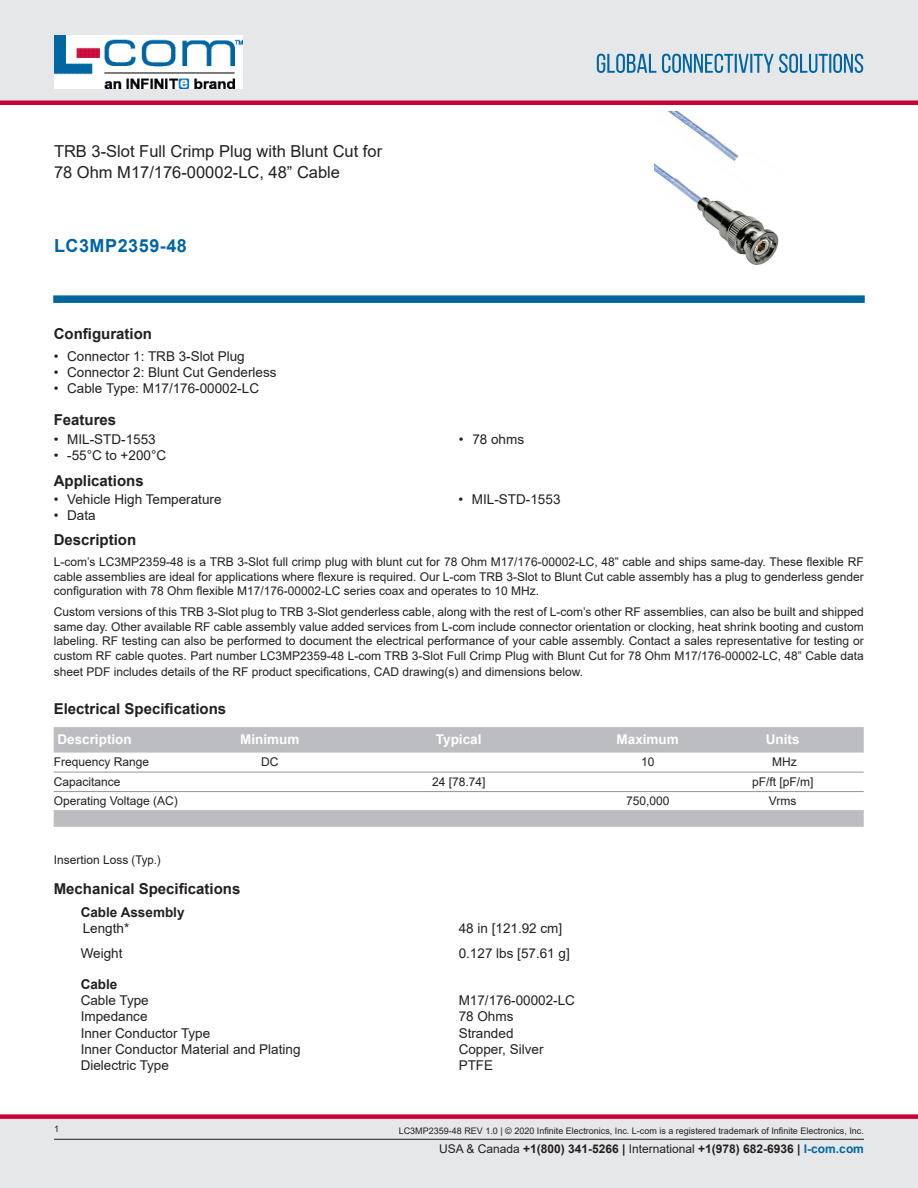
<style>
.page{position:relative;width:918px;height:1188px;background:#fff}
.page>*{position:absolute;margin:0;border:0;box-sizing:border-box;transform-origin:0 0}
.PN{font:700 18px "Arial";letter-spacing:.03em;color:#0065a4}
.Web_Description_Para{font:16.5px/21px "Arial";color:#231f20}
.Head1{font:700 15px "Arial";color:#231f20}
.Specs_Para{font:13.5px "Arial";color:#231f20}
.LCOM_Table_Header_Lo{font:700 13.5px "Arial";color:#fff}
.Head3{font:700 13.5px "Arial";color:#231f20}
.MarketingDescription{font:12px/14.4px "Arial";color:#231f20;text-align:justify}
.LCOM_Table_Body_Low{font:12px "Arial";color:#231f20}
.t1{font:700 12px "Arial";color:#231f20}
.Table_Body_Frequency{font:12px "Arial";color:#231f20}
.t2{font:9px "Arial";color:#231f20}
.s1{font-weight:400}
.s2{color:#0065a4}
</style>
<div class="page">
<svg style="left:53px;top:295px;width:812px;height:8px;background:#0f6ea3"></svg>
<img style="left:655px;top:111px;width:124px;height:154px">
<div style="left:54px;top:727px;width:810px;height:26px;background:#bcbdc0"></div>
<hr style="left:54px;top:772px;width:810px;height:1px;background:#939598">
<hr style="left:54px;top:791px;width:810px;height:1px;background:#939598">
<div style="left:54px;top:810px;width:810px;height:17px;background:#bcbdc0"></div>
<div style="left:0;top:1119px;width:918px;height:69px;background:#e6e7e9"></div>
<div style="left:0;top:1114px;width:918px;height:5px;background:#c03"></div>
<div style="left:0;top:0;width:918px;height:102px;background:#e6e7e9"></div>
<div style="left:0;top:100px;width:918px;height:5px;background:#c03"></div>
<hr style="left:54px;top:1139px;width:810px;height:1px;background:#231f20">
<svg style="left:597px;top:54px;width:266px;height:19px"></svg>
<h1 class="Web_Description_Para" style="left:54px;top:141px;width:330px">TRB 3-Slot Full Crimp Plug with Blunt Cut for<br>78 Ohm M17/176-00002-LC, 48” Cable</h1>
<p class="PN" style="left:54px;top:233px;width:134px">LC3MP2359-48</p>
<p class="Head1" style="left:54px;top:323px;width:100px">Configuration</p>
<p class="Specs_Para" style="left:54px;top:347px;width:193px">• Connector 1: TRB 3-Slot Plug</p>
<p class="Specs_Para" style="left:54px;top:363px;width:224px">• Connector 2: Blunt Cut Genderless</p>
<p class="Specs_Para" style="left:54px;top:379px;width:207px">• Cable Type: M17/176-00002-LC</p>
<p class="Head1" style="left:54px;top:410px;width:64px">Features</p>
<p class="Specs_Para" style="left:54px;top:430px;width:104px">• MIL-STD-1553</p>
<p class="Specs_Para" style="left:54px;top:446px;width:114px">• -55°C to +200°C</p>
<p class="Head1" style="left:54px;top:470px;width:92px">Applications</p>
<p class="Specs_Para" style="left:54px;top:490px;width:169px">• Vehicle High Temperature</p>
<p class="Specs_Para" style="left:54px;top:506px;width:44px">• Data</p>
<p class="Specs_Para" style="left:459px;top:430px;width:67px">• 78 ohms</p>
<p class="Specs_Para" style="left:458px;top:490px;width:104px">• MIL-STD-1553</p>
<p class="Head1" style="left:54px;top:529px;width:84px">Description</p>
<p class="MarketingDescription" style="left:54px;top:555px;width:811px">L-com’s LC3MP2359-48 is a TRB 3-Slot full crimp plug with blunt cut for 78 Ohm M17/176-00002-LC, 48” cable and ships same-day. These flexible RF cable assemblies are ideal for applications where flexure is required. Our L-com TRB 3-Slot to Blunt Cut cable assembly has a plug to genderless gender configuration with 78 Ohm flexible M17/176-00002-LC series coax and operates to 10 MHz.</p>
<p class="MarketingDescription" style="left:54px;top:605px;width:812px">Custom versions of this TRB 3-Slot plug to TRB 3-Slot genderless cable, along with the rest of L-com’s other RF assemblies, can also be built and shipped same day. Other available RF cable assembly value added services from L-com include connector orientation or clocking, heat shrink booting and custom labeling. RF testing can also be performed to document the electrical performance of your cable assembly. Contact a sales representative for testing or custom RF cable quotes. Part number LC3MP2359-48 L-com TRB 3-Slot Full Crimp Plug with Blunt Cut for 78 Ohm M17/176-00002-LC, 48” Cable data</p>
<p class="MarketingDescription" style="left:54px;top:664px;width:531px">sheet PDF includes details of the RF product specifications, CAD drawing(s) and dimensions below.</p>
<p class="Head1" style="left:54px;top:698px;width:174px">Electrical Specifications</p>
<p class="LCOM_Table_Header_Lo" style="left:57px;top:730px;width:76px">Description</p>
<p class="LCOM_Table_Header_Lo" style="left:240px;top:730px;width:61px">Minimum</p>
<p class="LCOM_Table_Header_Lo" style="left:436px;top:730px;width:47px">Typical</p>
<p class="LCOM_Table_Header_Lo" style="left:617px;top:730px;width:64px">Maximum</p>
<p class="LCOM_Table_Header_Lo" style="left:766px;top:730px;width:35px">Units</p>
<p class="LCOM_Table_Body_Low" style="left:54px;top:754px;width:97px">Frequency Range</p>
<p class="LCOM_Table_Body_Low" style="left:261px;top:754px;width:19px">DC</p>
<p class="LCOM_Table_Body_Low" style="left:641px;top:754px;width:15px">10</p>
<p class="LCOM_Table_Body_Low" style="left:772px;top:754px;width:26px">MHz</p>
<p class="LCOM_Table_Body_Low" style="left:54px;top:773px;width:68px">Capacitance</p>
<p class="LCOM_Table_Body_Low" style="left:432px;top:773px;width:55px">24 [78.74]</p>
<p class="LCOM_Table_Body_Low" style="left:752px;top:773px;width:63px">pF/ft [pF/m]</p>
<p class="LCOM_Table_Body_Low" style="left:54px;top:793px;width:126px">Operating Voltage (AC)</p>
<p class="LCOM_Table_Body_Low" style="left:626px;top:793px;width:45px">750,000</p>
<p class="LCOM_Table_Body_Low" style="left:769px;top:793px;width:29px">Vrms</p>
<p class="Table_Body_Frequency" style="left:54px;top:852px;width:109px">Insertion Loss (Typ.)</p>
<p class="Head1" style="left:54px;top:878px;width:188px">Mechanical Specifications</p>
<p class="Head3" style="left:81px;top:903px;width:105px">Cable Assembly</p>
<p class="Specs_Para" style="left:83px;top:919px;width:48px">Length*</p>
<p class="Specs_Para" style="left:459px;top:919px;width:105px">48 in [121.92 cm]</p>
<p class="Specs_Para" style="left:81px;top:944px;width:43px">Weight</p>
<p class="Specs_Para" style="left:459px;top:944px;width:113px">0.127 lbs [57.61 g]</p>
<p class="Head3" style="left:81px;top:975px;width:38px">Cable</p>
<p class="Specs_Para" style="left:81px;top:991px;width:70px">Cable Type</p>
<p class="Specs_Para" style="left:459px;top:991px;width:118px">M17/176-00002-LC</p>
<p class="Specs_Para" style="left:81px;top:1007px;width:68px">Impedance</p>
<p class="Specs_Para" style="left:459px;top:1007px;width:56px">78 Ohms</p>
<p class="Specs_Para" style="left:81px;top:1024px;width:131px">Inner Conductor Type</p>
<p class="Specs_Para" style="left:459px;top:1024px;width:56px">Stranded</p>
<p class="Specs_Para" style="left:81px;top:1040px;width:221px">Inner Conductor Material and Plating</p>
<p class="Specs_Para" style="left:459px;top:1040px;width:86px">Copper, Silver</p>
<p class="Specs_Para" style="left:81px;top:1056px;width:90px">Dielectric Type</p>
<p class="Specs_Para" style="left:459px;top:1056px;width:36px">PTFE</p>
<p class="t2" style="left:54px;top:1123px;width:7px">1</p>
<p class="t2" style="left:399px;top:1125px;width:467px">LC3MP2359-48 REV 1.0 | © 2020 Infinite Electronics, Inc. L-com is a registered trademark of Infinite Electronics, Inc.</p>
<p class="t1" style="left:439px;top:1140px;width:426px"><span class="s1">USA &amp; Canada</span> +1(800) 341-5266 | <span class="s1">International</span> +1(978) 682-6936 | <span class="s2">l-com.com</span></p>
</div>
